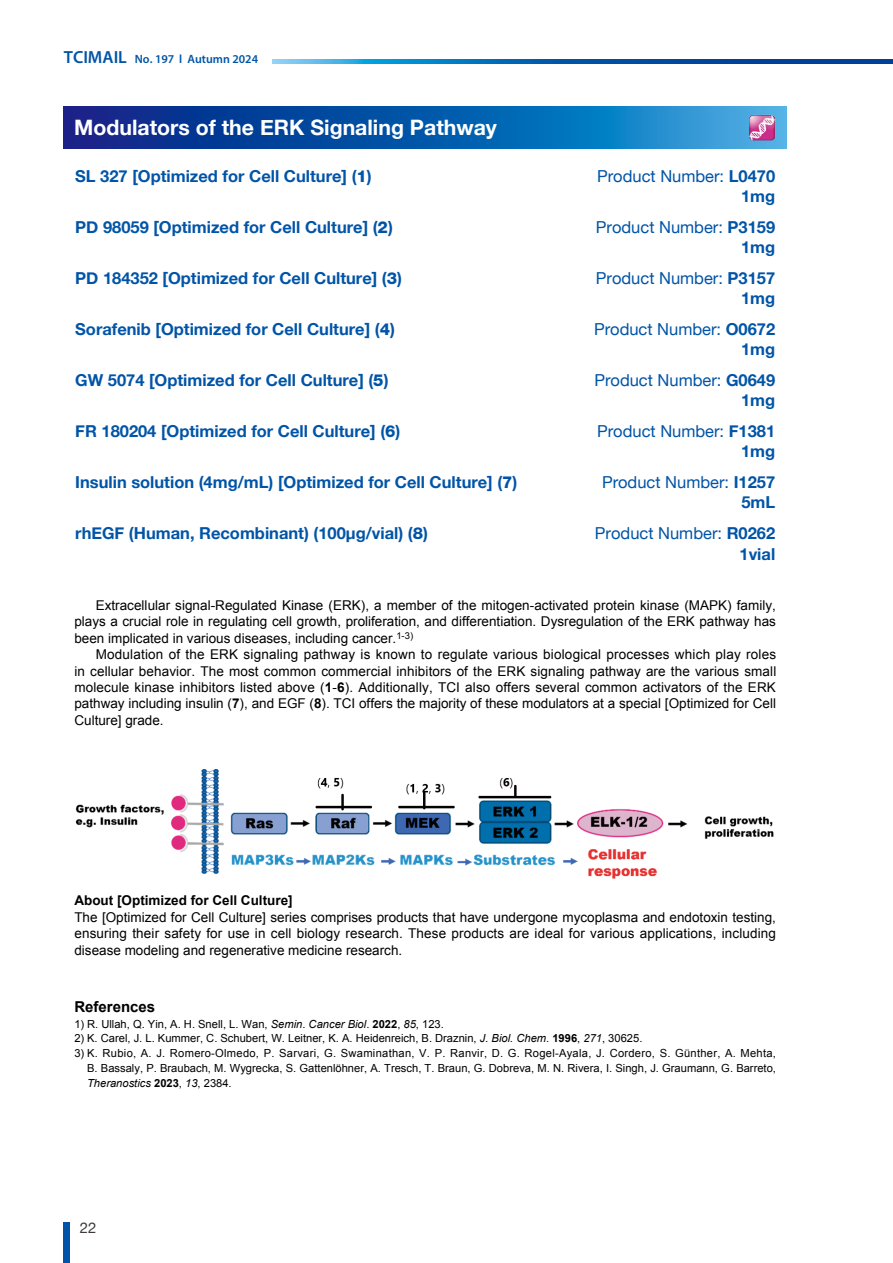
<style>
.page{position:relative;width:893px;height:1263px;background:#fff}
.page>*{position:absolute;margin:0;border:0;box-sizing:border-box;transform-origin:0 0}
.t1{font:700 21.3px "Helvetica Neue";color:#fff}
.t2{font:700 16.5px "Helvetica Neue";color:#0054a7}
.t3{font:16.5px/20.2px "Helvetica Neue";color:#0054a7;text-align:right}
.t4{font:700 15px "Arial";color:#000}
.t5{font:14.85px "Helvetica Neue";color:#3e3a39}
.t6{font:13.5px/16.5px "Arial";color:#000;text-align:justify}
.t7{font:700 13.5px "Arial";color:#000}
.t8{font:600 12px "Myriad Pro";color:#0054a7}
.t9{font:11.1px/14.9px "Arial";color:#000;text-align:justify}
.s1{font-size:17.55px}
.s2{font-family:"Helvetica Neue LT Std";font-weight:800}
.s3{font-weight:700}
.s4{font-style:italic}
</style>
<div class="page">
<div style="left:64px;top:1222px;width:6px;height:41px;background:#0054a7"></div>
<svg style="left:64px;top:106px;width:723px;height:43px;background:#0e5dad"></svg>
<img style="left:749px;top:115px;width:26px;height:25px">
<img style="left:75px;top:769px;width:699px;height:110px">
<svg style="left:272px;top:60px;width:620px;height:3px;background:#0d68b4"></svg>
<p class="t8" style="left:64px;top:52px;width:196px"><span class="s1">TCIMAIL</span> No. 197 l Autumn 2024</p>
<h1 class="t1" style="left:74px;top:111px;width:424px">Modulators of the ERK Signaling Pathway</h1>
<p class="t2" style="left:75px;top:163px;width:298px">SL 327 [Optimized for Cell Culture] (<span class="s2">1</span>)</p>
<p class="t2" style="left:75px;top:214px;width:319px">PD 98059 [Optimized for Cell Culture] (<span class="s2">2</span>)</p>
<p class="t2" style="left:75px;top:265px;width:328px">PD 184352 [Optimized for Cell Culture] (<span class="s2">3</span>)</p>
<p class="t2" style="left:75px;top:316px;width:321px">Sorafenib [Optimized for Cell Culture] (<span class="s2">4</span>)</p>
<p class="t2" style="left:75px;top:367px;width:315px">GW 5074 [Optimized for Cell Culture] (<span class="s2">5</span>)</p>
<p class="t2" style="left:75px;top:418px;width:327px">FR 180204 [Optimized for Cell Culture] (<span class="s2">6</span>)</p>
<p class="t2" style="left:75px;top:469px;width:444px">Insulin solution (4mg/mL) [Optimized for Cell Culture] (<span class="s2">7</span>)</p>
<p class="t2" style="left:75px;top:520px;width:354px">rhEGF (Human, Recombinant) (100µg/vial) (<span class="s2">8</span>)</p>
<p class="t3" style="left:597px;top:167px;width:180px">Product Number: <span class="s3">L0470<br>1mg</span></p>
<p class="t3" style="left:596px;top:218px;width:181px">Product Number: <span class="s3">P3159<br>1mg</span></p>
<p class="t3" style="left:596px;top:269px;width:181px">Product Number: <span class="s3">P3157<br>1mg</span></p>
<p class="t3" style="left:594px;top:320px;width:183px">Product Number: <span class="s3">O0672<br>1mg</span></p>
<p class="t3" style="left:594px;top:371px;width:182px">Product Number: <span class="s3">G0649<br>1mg</span></p>
<p class="t3" style="left:597px;top:422px;width:180px">Product Number: <span class="s3">F1381<br>1mg</span></p>
<p class="t3" style="left:602px;top:473px;width:175px">Product Number: <span class="s3">I1257<br>5mL</span></p>
<p class="t3" style="left:595px;top:524px;width:182px">Product Number: <span class="s3">R0262<br>1vial</span></p>
<p class="t6" style="left:74px;top:597px;width:703px;text-indent:21px">Extracellular signal-Regulated Kinase (ERK), a member of the mitogen-activated protein kinase (MAPK) family, plays a crucial role in regulating cell growth, proliferation, and differentiation. Dysregulation of the ERK pathway has been implicated in various diseases, including cancer.<sup>1-3)</sup></p>
<p class="t6" style="left:74px;top:646px;width:703px;text-indent:21px">Modulation of the ERK signaling pathway is known to regulate various biological processes which play roles in cellular behavior. The most common commercial inhibitors of the ERK signaling pathway are the various small molecule kinase inhibitors listed above (<span class="s3">1</span>-<span class="s3">6</span>). Additionally, TCI also offers several common activators of the ERK pathway including insulin (<span class="s3">7</span>), and EGF (<span class="s3">8</span>). TCI offers the majority of these modulators at a special [Optimized for Cell Culture] grade.</p>
<p class="t7" style="left:74px;top:892px;width:220px">About [Optimized for Cell Culture]</p>
<p class="t6" style="left:74px;top:909px;width:703px">The [Optimized for Cell Culture] series comprises products that have undergone mycoplasma and endotoxin testing, ensuring their safety for use in cell biology research. These products are ideal for various applications, including disease modeling and regenerative medicine research.</p>
<p class="t4" style="left:74px;top:997px;width:82px">References</p>
<p class="t9" style="left:74px;top:1016px;width:371px">1) R. Ullah, Q. Yin, A. H. Snell, L. Wan, <span class="s4">Semin</span>. <span class="s4">Cancer Biol</span>. <span class="s3">2022</span>, <span class="s4">85</span>, 123.</p>
<p class="t9" style="left:74px;top:1031px;width:569px">2) K. Carel, J. L. Kummer, C. Schubert, W. Leitner, K. A. Heidenreich, B. Draznin, <span class="s4">J. Biol. Chem</span>. <span class="s3">1996</span>, <span class="s4">271</span>, 30625.</p>
<p class="t9" style="left:87px;top:1046px;width:690px;text-indent:-13px">3) K. Rubio, A. J. Romero-Olmedo, P. Sarvari, G. Swaminathan, V. P. Ranvir, D. G. Rogel-Ayala, J. Cordero, S. Günther, A. Mehta, B. Bassaly, P. Braubach, M. Wygrecka, S. Gattenlöhner, A. Tresch, T. Braun, G. Dobreva, M. N. Rivera, I. Singh, J. Graumann, G. Barreto, <span class="s4">Theranostics</span> <span class="s3">2023</span>, <span class="s4">13</span>, 2384.</p>
<p class="t5" style="left:80px;top:1217px;width:18px">22</p>
</div>
